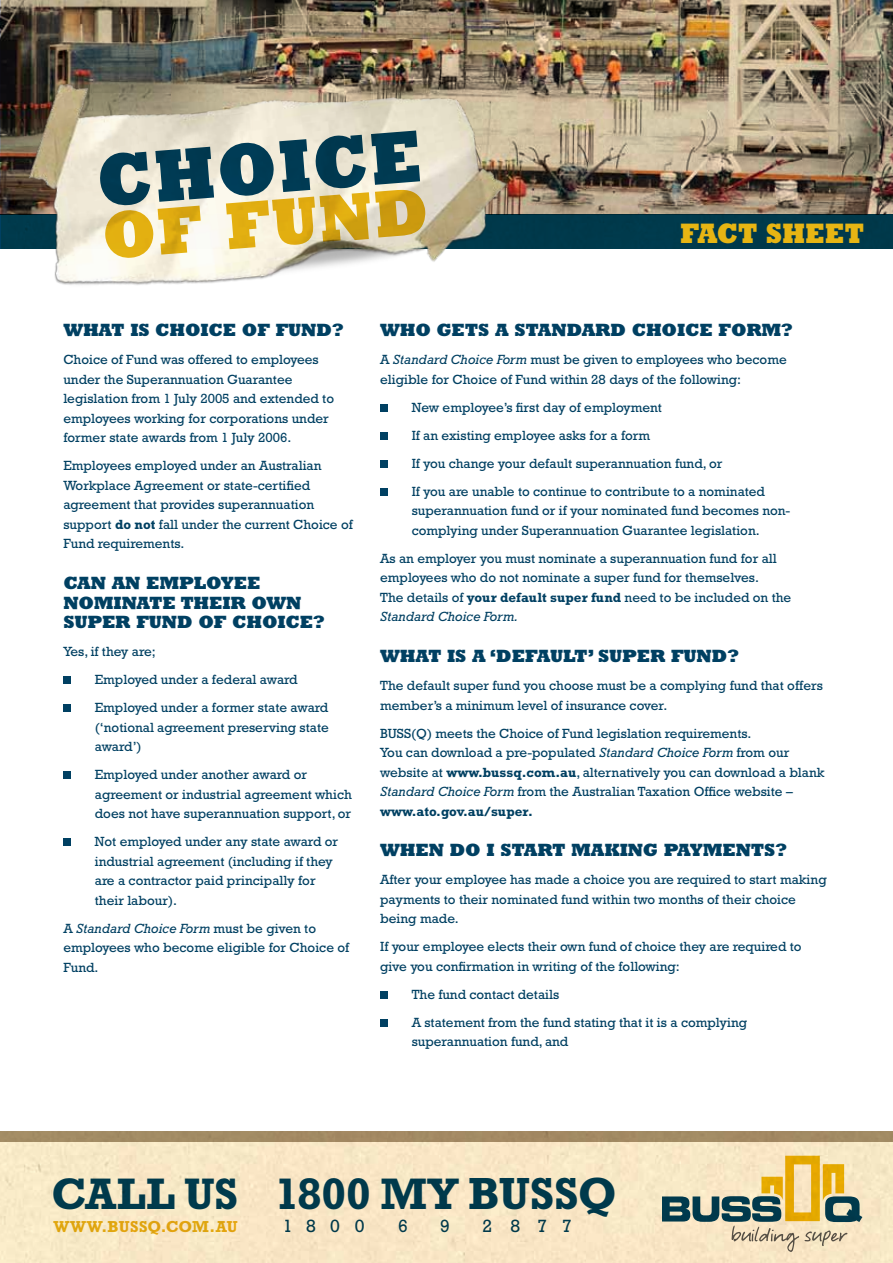
<style>
.page{position:relative;width:893px;height:1263px;background:#fff}
.page>*{position:absolute;margin:0;border:0;box-sizing:border-box;transform-origin:0 0}
.t1{font:800 75px "Rockwell";color:#004062;scale:.93 1}
.t2{font:800 67.5px "Rockwell";color:#e7b513;scale:.93 1}
.t3{font:700 44.7px "Rockwell";color:#004062}
.t4{font:800 28.5px "Rockwell";letter-spacing:-.01em;color:#e7b513;scale:.93 1}
.t5{font:800 18px/19.5px "Rockwell";letter-spacing:-.01em;color:#004062}
.t6{font:18px "Rockwell";letter-spacing:.83em;color:#004062}
.t7{font:700 16.05px "Rockwell";letter-spacing:.005em;color:#e7b513}
.t8{font:13.5px/19.5px "Rockwell";color:#004062}
.s1{font-weight:700}
.s2{font-style:italic}
.s3{font-size:45.6px}
</style>
<div class="page">
<img style="left:0;top:0;width:893px;height:214px">
<div style="left:0;top:214px;width:893px;height:34px;background:#00394b"></div>
<div style="left:63px;top:676px;width:8px;height:7px;background:#004062"></div>
<div style="left:63px;top:704px;width:8px;height:7px;background:#004062"></div>
<div style="left:63px;top:771px;width:8px;height:7px;background:#004062"></div>
<div style="left:63px;top:838px;width:8px;height:7px;background:#004062"></div>
<div style="left:380px;top:404px;width:7px;height:7px;background:#004062"></div>
<div style="left:380px;top:432px;width:7px;height:7px;background:#004062"></div>
<div style="left:380px;top:460px;width:7px;height:7px;background:#004062"></div>
<div style="left:380px;top:488px;width:7px;height:7px;background:#004062"></div>
<div style="left:380px;top:991px;width:7px;height:7px;background:#004062"></div>
<div style="left:380px;top:1019px;width:7px;height:7px;background:#004062"></div>
<img style="left:0;top:17px;width:526px;height:268px">
<div style="left:0;top:1131px;width:893px;height:11px;background:#a28a64"></div>
<svg style="left:662px;top:1156px;width:200px;height:96px;background:#cec298"></svg>
<h1 class="t1" style="left:94px;top:133px;width:352px;rotate:-4deg">CHOICE</h1>
<h2 class="t2" style="left:99px;top:193px;width:354px;rotate:-4deg">OF FUND</h2>
<h3 class="t4" style="left:680px;top:216px;width:199px">FACT SHEET</h3>
<h3 class="t5" style="left:63px;top:320px;width:35px">WHAT</h3>
<h3 class="t5" style="left:130px;top:320px;width:215px">IS CHOICE OF FUND?</h3>
<p class="t8" style="left:63px;top:350px;width:272px">Choice of Fund was offered to employees under the Superannuation Guarantee legislation from 1 July 2005 and extended to employees working for corporations under former state awards from 1 July 2006.</p>
<p class="t8" style="left:63px;top:456px;width:291px">Employees employed under an Australian Workplace Agreement or state-certified agreement that provides superannuation support <span class="s1">do not</span> fall under the current Choice of Fund requirements.</p>
<h3 class="t5" style="left:63px;top:573px;width:184px">CAN AN EMPLOYEE<br>NOMINATE</h3>
<h3 class="t5" style="left:63px;top:592px;width:263px;text-indent:159px">IR OWN<br>SUPER FUND OF CHOICE?</h3>
<p class="t8" style="left:95px;top:637px;width:235px;line-height:28px;text-indent:-32px">Yes, if they are;<br>Employed under a federal award<br>Employed under a former state award</p>
<p class="t8" style="left:95px;top:717px;width:236px">(‘notional agreement preserving state award’)</p>
<p class="t8" style="left:95px;top:765px;width:258px">Employed under another award or agreement or industrial agreement which does not have superannuation support, or</p>
<p class="t8" style="left:95px;top:832px;width:245px">Not employed under any state award or industrial agreement (including if they are a contractor paid principally for their labour).</p>
<p class="t8" style="left:63px;top:918px;width:287px">A <span class="s2">Standard Choice Form</span> must be given to employees who become eligible for Choice of<br>Fund.</p>
<h3 class="t5" style="left:180px;top:592px;width:15px">THE</h3>
<h3 class="t5" style="left:380px;top:320px;width:85px">WHO GETS</h3>
<h3 class="t5" style="left:495px;top:320px;width:299px">A STANDARD CHOICE FORM?</h3>
<p class="t8" style="left:380px;top:350px;width:408px">A <span class="s2">Standard Choice Form</span> must be given to employees who become eligible for Choice of Fund within 28 days of the following:</p>
<p class="t8" style="left:412px;top:393px;width:355px;line-height:28px">New employee’s first day of employment<br>If an existing employee asks for a form<br>If you change your default superannuation fund, or<br>If you are unable to continue to contribute to a nominated</p>
<p class="t8" style="left:412px;top:501px;width:380px">superannuation fund or if your nominated fund becomes non&shy;complying under Superannuation Guarantee legislation.</p>
<p class="t8" style="left:380px;top:548px;width:413px">As an employer you must nominate a superannuation fund for all employees who do not nominate a super fund for themselves.<br>The details of <span class="s1">your default super fund</span> need to be included on the <span class="s2">Standard Choice Form.</span></p>
<h3 class="t5" style="left:380px;top:646px;width:35px">WHAT</h3>
<h3 class="t5" style="left:447px;top:646px;width:79px">IS A ‘DEFA</h3>
<h3 class="t5" style="left:550px;top:646px;width:190px">ULT’ SUPER FUND?</h3>
<p class="t8" style="left:380px;top:676px;width:444px">The default super fund you choose must be a complying fund that offers member’s a minimum level of insurance cover.</p>
<p class="t8" style="left:380px;top:723px;width:446px">BUSS(Q) meets the Choice of Fund legislation requirements.<br>You can download a pre-populated <span class="s2">Standard Choice Form</span> from our website at <span class="s1">www.bussq.com.au</span>, alternatively you can download a blank <span class="s2">Standard Choice Form</span> from the Australian Taxation Office website – <span class="s1">www.ato.gov.au/super.</span></p>
<h3 class="t5" style="left:380px;top:840px;width:134px">WHEN DO I STA</h3>
<h3 class="t5" style="left:537px;top:840px;width:251px">RT MAKING PAYMENTS?</h3>
<p class="t8" style="left:380px;top:870px;width:448px">After your employee has made a choice you are required to start making payments to their nominated fund within two months of their choice being made.</p>
<p class="t8" style="left:380px;top:937px;width:423px">If your employee elects their own fund of choice they are required to give you confirmation in writing of the following:</p>
<p class="t8" style="left:412px;top:980px;width:337px;line-height:28px">The fund contact details<br>A statement from the fund stating that it is a complying</p>
<p class="t8" style="left:412px;top:1032px;width:158px">superannuation fund, and</p>
<h3 class="t3" style="left:51px;top:1168px;width:567px">CALL US 1800 MY <span class="s3">BUSSQ</span></h3>
<p class="t7" style="left:53px;top:1217px;width:186px">WWW.BUSSQ.COM.AU</p>
<h3 class="t6" style="left:283px;top:1215px;width:84px">1800</h3>
<h3 class="t6" style="left:398px;top:1215px;width:11px">6</h3>
<h3 class="t6" style="left:440px;top:1215px;width:11px">9</h3>
<h3 class="t6" style="left:482px;top:1215px;width:91px">2877</h3>
</div>
